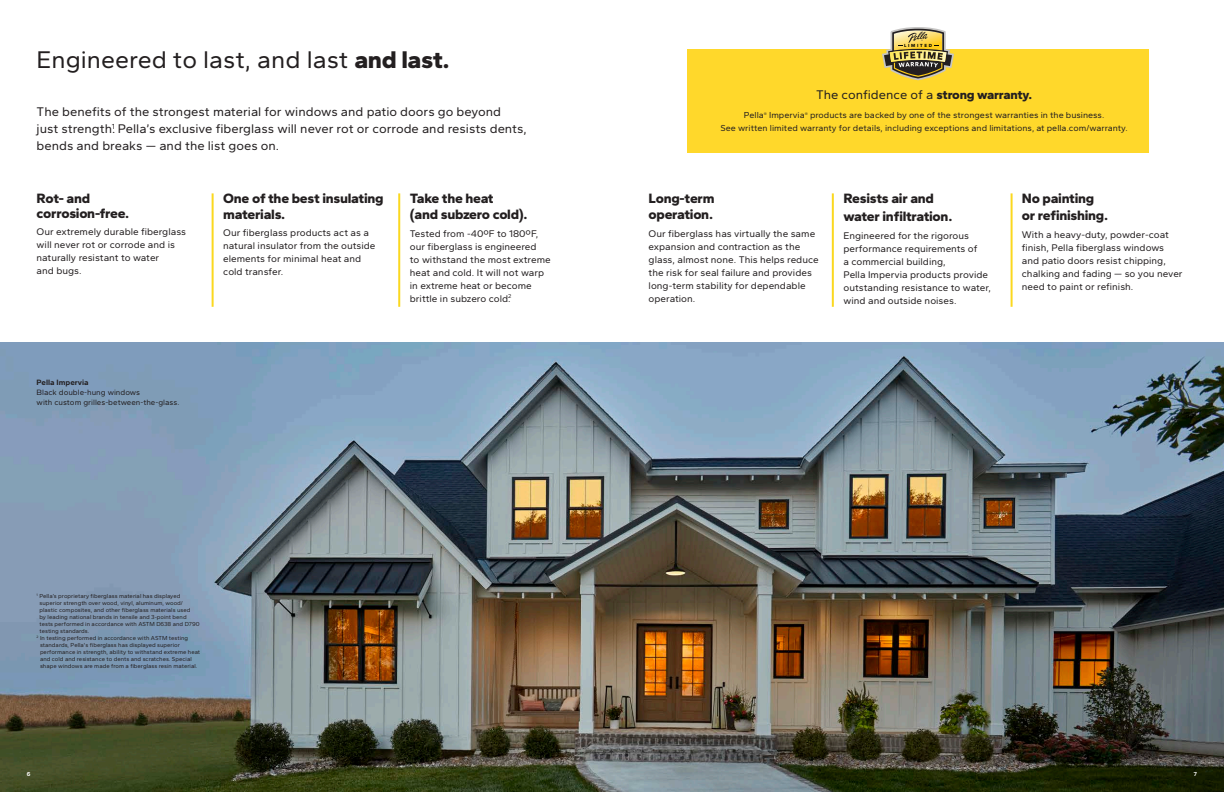
<style>
.page{position:relative;width:1224px;height:792px;background:#fff}
.page>*{position:absolute;margin:0;border:0;box-sizing:border-box;transform-origin:0 0}
.Interior_Headline{font:25px "Gantari";color:#231f20}
.t1{font:800 14px/15px "Gantari";letter-spacing:-.02em;color:#231f20}
.Interior_Headline_Su{font:13px/17px "Gantari";color:#231f20}
.Body_Copy_Headlines{font:13px "Gantari";color:#231f20}
.t2{font:10px/13px "Gantari";color:#231f20}
.Body_Copy_-_9_13_-_R{font:9px/13px "Gantari";color:#231f20;text-align:center}
.Caption_Text_-_8_10{font:8px "Gantari";color:#231f20}
.Caption_Headline_-_8{font:700 8px "Gantari";color:#231f20}
.Disclaimer_-_5_6_-_R{font:6px/7px "Gantari";color:#231f20}
.t3{font:700 6px "Gantari";color:#fff}
.t4{font:700 4.3px "Avenir Next LT Pro";letter-spacing:.4em;color:#040503}
.s1{font-weight:800}
</style>
<div class="page">
<img style="left:0;top:343px;width:1224px;height:449px">
<div style="left:687px;top:49px;width:462px;height:104px;background:#ffd82b"></div>
<svg style="left:882px;top:27px;width:72px;height:53px"></svg>
<hr style="left:212px;top:193px;width:2px;height:114px;background:#fbd81f">
<hr style="left:398px;top:193px;width:2px;height:114px;background:#fbd81f">
<hr style="left:832px;top:193px;width:2px;height:114px;background:#fbd81f">
<hr style="left:1011px;top:193px;width:2px;height:114px;background:#fbd81f">
<p class="Interior_Headline" style="left:37px;top:45px;width:415px">Engineered to last, and last <span class="s1">and last.</span></p>
<p class="Interior_Headline_Su" style="left:37px;top:103px;width:492px">The benefits of the strongest material for windows and patio doors go beyond<br>just strength.<sup>1</sup> Pella’s exclusive fiberglass will never rot or corrode and resists dents, bends and breaks — and the list goes on.</p>
<p class="t1" style="left:37px;top:191px;width:94px">Rot- and corrosion-free.</p>
<p class="t2" style="left:37px;top:225px;width:151px">Our extremely durable fiberglass will never rot or corrode and is</p>
<p class="t2" style="left:37px;top:251px;width:124px">naturally resistant to water</p>
<p class="t2" style="left:37px;top:264px;width:47px">and bugs.</p>
<p class="Caption_Headline_-_8" style="left:37px;top:378px;width:54px">Pella Impervia</p>
<p class="Caption_Text_-_8_10" style="left:37px;top:388px;width:105px">Black double-hung windows</p>
<p class="Caption_Text_-_8_10" style="left:37px;top:398px;width:144px">with custom grilles-between-the-glass.</p>
<p class="t1" style="left:223px;top:190px;width:162px;line-height:16px">One of the best insulating materials.</p>
<p class="t2" style="left:223px;top:226px;width:154px">Our fiberglass products act as a natural insulator from the outside elements for minimal heat and</p>
<p class="t2" style="left:223px;top:265px;width:62px">cold transfer.</p>
<p class="t1" style="left:410px;top:191px;width:85px">Take the heat</p>
<p class="t1" style="left:410px;top:207px;width:119px">(and subzero cold).</p>
<p class="t2" style="left:410px;top:227px;width:130px">Tested from -40ºF to 180ºF,</p>
<p class="t2" style="left:410px;top:240px;width:142px">our fiberglass is engineered<br>to withstand the most extreme</p>
<p class="t2" style="left:410px;top:266px;width:136px">heat and cold. It will not warp in extreme heat or become brittle in subzero cold.<sup>2</sup></p>
<p class="Disclaimer_-_5_6_-_R" style="left:39px;top:593px;width:162px;text-indent:-3px"><sup>1</sup> Pella’s proprietary fiberglass material has displayed superior strength over wood, vinyl, aluminum, wood/ plastic composites, and other fiberglass materials used<br>by leading national brands in tensile and 3-point bend tests performed in accordance with ASTM D638 and D790 testing standards.</p>
<p class="Disclaimer_-_5_6_-_R" style="left:40px;top:635px;width:162px;text-indent:-3px"><sup>2</sup> In testing performed in accordance with ASTM testing standards, Pella's fiberglass has displayed superior performance in strength, ability to withstand extreme heat and cold and resistance to dents and scratches. Special shape windows are made from a fiberglass resin material.</p>
<p class="t4" style="left:904px;top:43px;width:30px">LIMITED</p>
<p class="Body_Copy_Headlines" style="left:816px;top:87px;width:218px">The confidence of a <span class="s1">strong warranty.</span></p>
<p class="Body_Copy_-_9_13_-_R" style="left:721px;top:109px;width:409px">Pella<sup>®</sup> Impervia<sup>®</sup> products are backed by one of the strongest warranties in the business.<br>See written limited warranty for details, including exceptions and limitations, at pella.com/warranty.</p>
<p class="t1" style="left:649px;top:191px;width:67px">Long-term</p>
<p class="t1" style="left:649px;top:207px;width:66px">operation.</p>
<p class="t2" style="left:649px;top:227px;width:172px">Our fiberglass has virtually the same expansion and contraction as the glass, almost none. This helps reduce the risk for seal failure and provides long-term stability for dependable operation.</p>
<p class="t1" style="left:843px;top:191px;width:92px">Resists air and</p>
<p class="t1" style="left:843px;top:209px;width:110px">water infiltration.</p>
<p class="t2" style="left:843px;top:229px;width:146px">Engineered for the rigorous performance requirements of<br>a commercial building,<br>Pella Impervia products provide</p>
<p class="t2" style="left:843px;top:281px;width:149px">outstanding resistance to water, wind and outside noises.</p>
<p class="t1" style="left:1022px;top:191px;width:74px">No painting</p>
<p class="t1" style="left:1022px;top:208px;width:88px">or refinishing.</p>
<p class="t2" style="left:1022px;top:228px;width:162px">With a heavy-duty, powder-coat finish, Pella fiberglass windows and patio doors resist chipping, chalking and fading — so you never need to paint or refinish.</p>
<p class="t3" style="left:27px;top:770px;width:5px">6</p>
<p class="t3" style="left:1194px;top:770px;width:5px">7</p>
</div>
